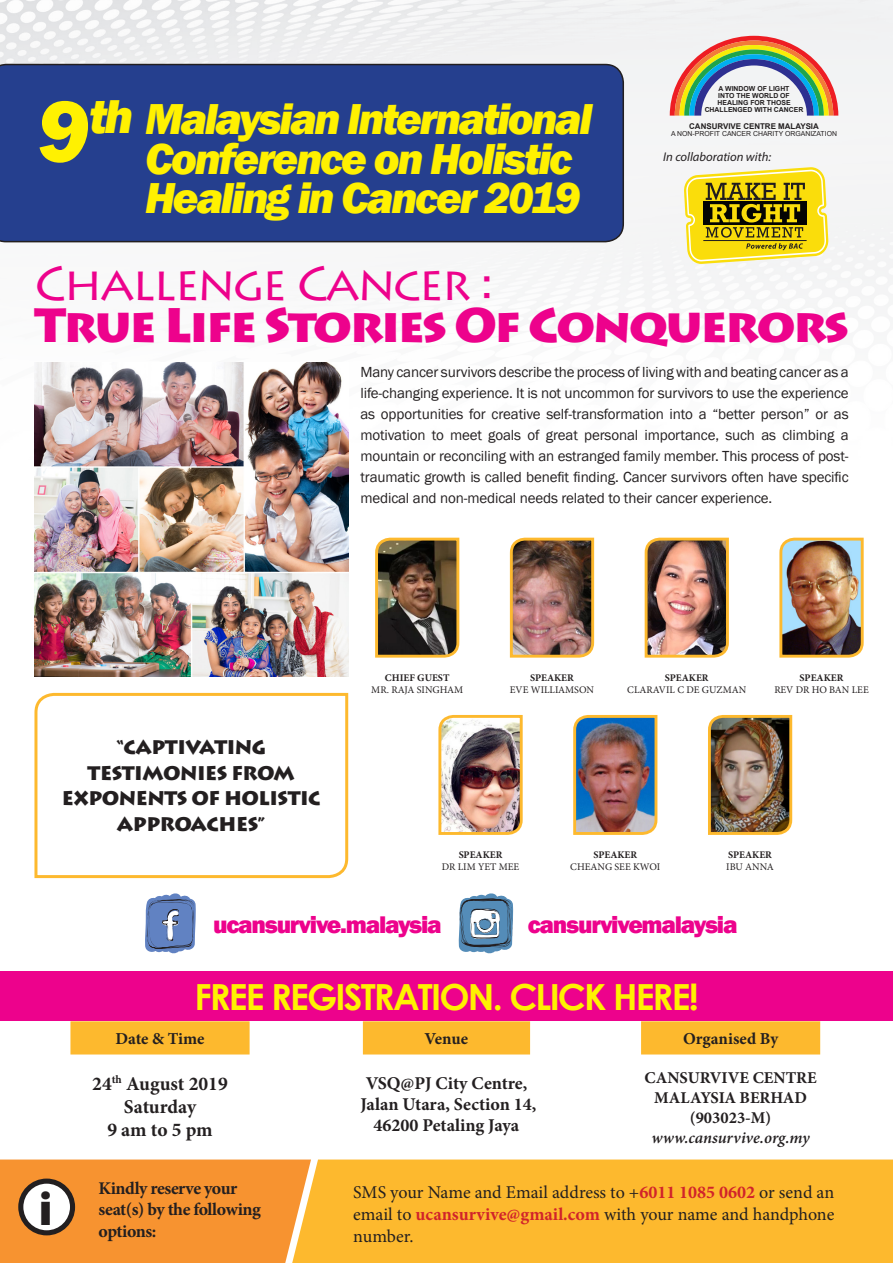
<style>
.page{position:relative;width:893px;height:1263px;background:#fff}
.page>*{position:absolute;margin:0;border:0;box-sizing:border-box;transform-origin:0 0}
.t1{font:900 47.85px "Lithos Pro";letter-spacing:-.05em;color:#ed028c}
.t2{font:47.85px "Lithos Pro";letter-spacing:-.05em;color:#ed028c}
.t3{font:900 47.25px "Myriad Pro";color:#231f20}
.t4{font:italic 800 44.55px/39.6px "Franklin Gothic";letter-spacing:-.05em;color:#fff101}
.t5{font:700 36px "Century Gothic";letter-spacing:-.05em;color:#fff101}
.t6{font:800 24.75px "Franklin Gothic";letter-spacing:-.05em;color:#ed028c}
.t7{font:900 19.5px/25.5px "Lithos Pro";letter-spacing:-.025em;color:#231f20;text-align:center}
.t8{font:700 19.5px "Minion Pro";color:#231f20}
.t9{font:18px/21.6px "Minion Pro";letter-spacing:-.005em;color:#231f20;text-align:justify}
.t10{font:700 18px/21px "Minion Pro";color:#231f20;text-align:center}
.t11{font:700 17.85px/21.5px "Minion Pro";letter-spacing:-.025em;color:#231f20}
.t12{font:700 16.65px "Minion Pro";color:#231f20}
.t13{font:700 16.5px "Minion Pro";color:#231f20}
.t14{font:italic 600 16.5px "Minion Pro";color:#231f20}
.t15{font:15px/21px "Franklin Gothic";letter-spacing:-.01em;color:#231f20;text-align:justify}
.t16{font:italic 12.6px "Myriad Pro";color:#231f20}
.t17{font:10.2px "Minion Pro";color:#231f20}
.t18{font:700 10.2px "Minion Pro";color:#231f20}
.t19{font:700 7.95px "Arial";color:#231f20}
.t20{font:700 6.9px/7.4px "Arial";color:#231f20;text-align:center}
.t21{font:6.9px "Arial";color:#231f20}
.s1{font-size:88.95px}
.s2{font-size:48.9px}
.s3{font-weight:700;color:#d1232a}
</style>
<div class="page">
<img style="left:0;top:0;width:893px;height:475px">
<img style="left:34px;top:363px;width:314px;height:314px">
<div style="left:0;top:64px;width:624px;height:178px;background:#253f8e"></div>
<div style="left:0;top:1159px;width:292px;height:104px;background:#f79330"></div>
<div style="left:292px;top:1159px;width:601px;height:104px;background:#fdb92e"></div>
<div style="left:0;top:972px;width:893px;height:49px;background:#ed028c"></div>
<div style="left:21px;top:1181px;width:52px;height:52px;background:#fff;border-radius:50%"></div>
<div style="left:18px;top:1178px;width:57px;height:57px;border:5px solid #231f20;border-radius:50%"></div>
<div style="left:70px;top:1021px;width:180px;height:33px;background:#fdb92e"></div>
<div style="left:363px;top:1021px;width:167px;height:33px;background:#fdb92e"></div>
<div style="left:641px;top:1021px;width:179px;height:33px;background:#fdb92e"></div>
<svg style="left:670px;top:36px;width:168px;height:80px"></svg>
<svg style="left:684px;top:167px;width:144px;height:97px;background:#c9b734"></svg>
<svg style="left:145px;top:893px;width:51px;height:61px;background:#7a92c2"></svg>
<svg style="left:458px;top:893px;width:56px;height:61px"></svg>
<svg style="left:34px;top:692px;width:315px;height:187px"></svg>
<img style="left:375px;top:537px;width:85px;height:121px">
<img style="left:438px;top:715px;width:85px;height:120px">
<img style="left:509px;top:537px;width:86px;height:121px">
<img style="left:573px;top:715px;width:85px;height:120px">
<img style="left:644px;top:537px;width:85px;height:121px">
<img style="left:708px;top:715px;width:85px;height:120px">
<img style="left:779px;top:537px;width:85px;height:121px">
<p class="t4" style="left:145px;top:100px;width:449px;text-indent:-108px"><span class="s1">9</span><span class="s2">th</span> Malaysian International<br>Conference on Holistic<br>Healing in Cancer 2019</p>
<p class="t20" style="left:705px;top:84px;width:100px">A WINDOW OF LIGHT<br>INTO THE WORLD OF<br>HEALING FOR THOSE<br>CHALLENGED WITH CANCER</p>
<p class="t19" style="left:689px;top:120px;width:131px">CANSURVIVE CENTRE MALAYSIA</p>
<p class="t21" style="left:671px;top:129px;width:168px">A NON-PROFIT CANCER CHARITY ORGANIZATION</p>
<p class="t16" style="left:663px;top:149px;width:109px">In collaboration with:</p>
<p class="t2" style="left:34px;top:256px;width:460px">CHALLENGE CANCER :</p>
<p class="t1" style="left:34px;top:296px;width:816px">True Life Stories Of Conquerors</p>
<p class="t15" style="left:360px;top:362px;width:490px">Many cancer survivors describe the process of living with and beating cancer as a life-changing experience. It is not uncommon for survivors to use the experience as opportunities for creative self-transformation into a “better person” or as motivation to meet goals of great personal importance, such as climbing a mountain or reconciling with an estranged family member. This process of post&shy;traumatic growth is called benefit finding. Cancer survivors often have specific medical and non-medical needs related to their cancer experience.</p>
<p class="t7" style="left:62px;top:735px;width:260px">“CAPTIVATING<br>TESTIMONIES FROM<br>EXPONENTS OF HOLISTIC<br>APPROACHES”</p>
<p class="t18" style="left:385px;top:670px;width:66px">CHIEF GUEST</p>
<p class="t17" style="left:371px;top:683px;width:93px">MR. RAJA SINGHAM</p>
<p class="t18" style="left:530px;top:670px;width:45px">SPEAKER</p>
<p class="t17" style="left:510px;top:683px;width:86px">EVE WILLIAMSON</p>
<p class="t18" style="left:665px;top:670px;width:45px">SPEAKER</p>
<p class="t17" style="left:627px;top:683px;width:120px">CLARAVIL C DE GUZMAN</p>
<p class="t18" style="left:800px;top:670px;width:45px">SPEAKER</p>
<p class="t17" style="left:774px;top:683px;width:96px">REV DR HO BAN LEE</p>
<p class="t18" style="left:459px;top:848px;width:45px">SPEAKER</p>
<p class="t17" style="left:442px;top:860px;width:79px">DR LIM YET MEE</p>
<p class="t18" style="left:593px;top:848px;width:45px">SPEAKER</p>
<p class="t17" style="left:570px;top:860px;width:92px">CHEANG SEE KWOI</p>
<p class="t18" style="left:728px;top:848px;width:45px">SPEAKER</p>
<p class="t17" style="left:726px;top:860px;width:49px">IBU ANNA</p>
<p class="t6" style="left:213px;top:908px;width:230px">ucansurvive.malaysia</p>
<p class="t6" style="left:528px;top:908px;width:211px">cansurvivemalaysia</p>
<p class="t5" style="left:194px;top:969px;width:506px">FREE REGISTRATION. CLICK HERE!</p>
<p class="t3" style="left:39px;top:1182px;width:15px">i</p>
<p class="t12" style="left:115px;top:1027px;width:91px">Date &amp; Time</p>
<p class="t8" style="left:92px;top:1069px;width:137px">24<sup>th</sup> August 2019</p>
<p class="t8" style="left:124px;top:1093px;width:74px">Saturday</p>
<p class="t8" style="left:107px;top:1116px;width:107px">9 am to 5 pm</p>
<p class="t11" style="left:99px;top:1177px;width:164px">Kindly reserve your seat(s) by the following options:</p>
<p class="t12" style="left:425px;top:1027px;width:45px">Venue</p>
<p class="t12" style="left:683px;top:1027px;width:97px">Organised By</p>
<p class="t13" style="left:645px;top:1066px;width:174px">CANSURVIVE CENTRE</p>
<p class="t13" style="left:654px;top:1086px;width:154px">MALAYSIA BERHAD</p>
<p class="t13" style="left:690px;top:1106px;width:83px">(903023-M)</p>
<p class="t14" style="left:651px;top:1126px;width:160px">www.cansurvive.org.my</p>
<p class="t9" style="left:353px;top:1182px;width:483px">SMS your Name and Email address to +<span class="s3">6011 1085 0602</span> or send an email to <span class="s3">ucansurvive@gmail.com</span> with your name and handphone number.</p>
<p class="t10" style="left:366px;top:1072px;width:163px">VSQ@PJ City Centre,</p>
<p class="t10" style="left:360px;top:1093px;width:177px">Jalan Utara, Section 14,<br>46200 Petaling Jaya</p>
</div>
